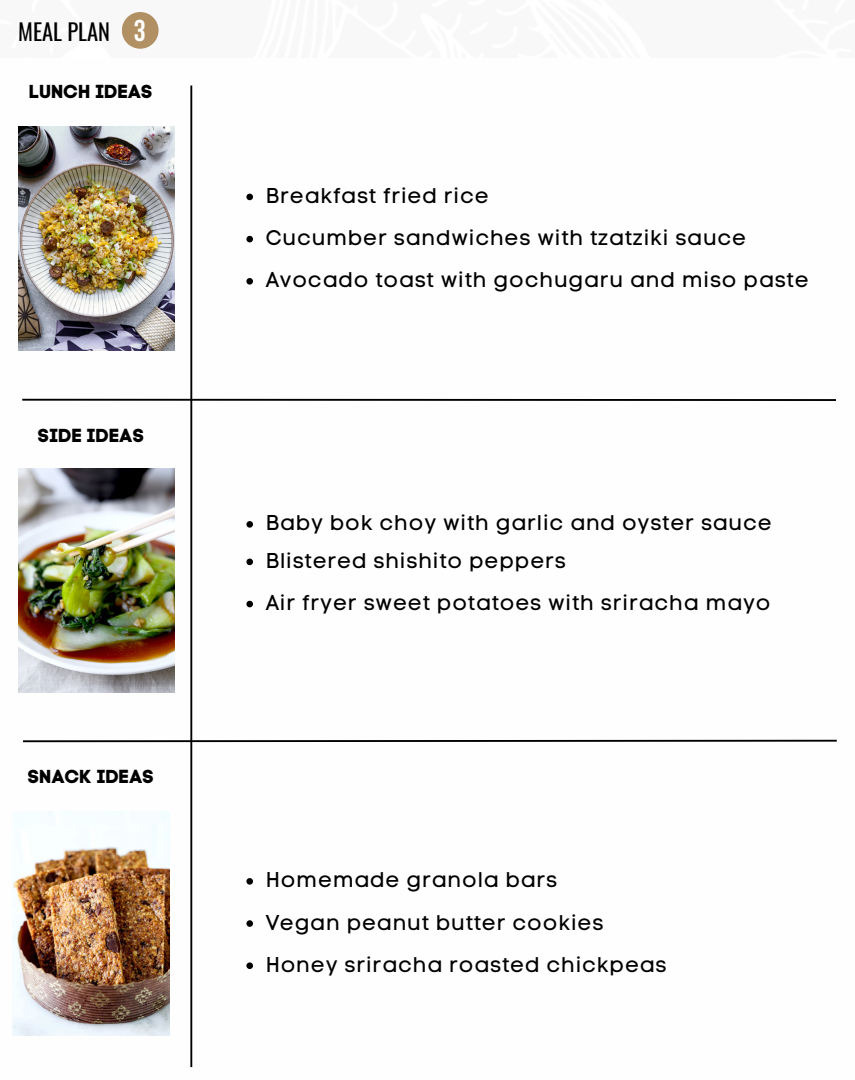
<style>
.page{position:relative;width:855px;height:1080px;background:#fff}
.page>*{position:absolute;margin:0;border:0;box-sizing:border-box;transform-origin:0 0}
.t1{font:700 30px "Bebas Neue";color:#fff}
.t2{font:22.5px "Oswald";color:#000}
.t3{font:21.25px/42.2px "Code Pro Normal LC";letter-spacing:.04em;color:#000}
.t4{font:18.75px "Code Pro Bold LC";color:#000}
</style>
<div class="page">
<img style="left:18px;top:126px;width:157px;height:224px">
<div style="left:122px;top:12px;width:37px;height:37px;background:#b19163;border-radius:50%"></div>
<hr style="left:22px;top:399px;width:814px;height:2px;background:#000">
<svg style="left:23px;top:739px;width:814px;height:4px"></svg>
<hr style="left:190px;top:86px;width:2px;height:981px;background:#000">
<img style="left:18px;top:468px;width:157px;height:224px">
<img style="left:13px;top:812px;width:156px;height:224px">
<svg style="left:246px;top:194px;width:7px;height:6px"></svg>
<svg style="left:246px;top:236px;width:7px;height:6px"></svg>
<svg style="left:246px;top:278px;width:7px;height:7px"></svg>
<svg style="left:246px;top:521px;width:7px;height:7px"></svg>
<svg style="left:246px;top:559px;width:7px;height:6px"></svg>
<svg style="left:246px;top:601px;width:7px;height:6px"></svg>
<svg style="left:246px;top:878px;width:7px;height:7px"></svg>
<svg style="left:246px;top:920px;width:7px;height:7px"></svg>
<svg style="left:246px;top:962px;width:7px;height:7px"></svg>
<p class="t2" style="left:18px;top:12px;width:93px">MEAL PLAN</p>
<h1 class="t1" style="left:134px;top:14px;width:13px">3</h1>
<p class="t4" style="left:29px;top:80px;width:125px">LUNCH IDEAS</p>
<p class="t4" style="left:37px;top:424px;width:108px">SIDE IDEAS</p>
<p class="t4" style="left:28px;top:765px;width:128px">SNACK IDEAS</p>
<p class="t3" style="left:266px;top:175px;width:545px">Breakfast fried rice<br>Cucumber sandwiches with tzatziki sauce<br>Avocado toast with gochugaru and miso paste</p>
<p class="t3" style="left:266px;top:505px;width:508px;line-height:37.5px">Baby bok choy with garlic and oyster sauce<br>Blistered shishito peppers</p>
<p class="t3" style="left:266px;top:582px;width:506px">Air fryer sweet potatoes with sriracha mayo</p>
<p class="t3" style="left:266px;top:859px;width:402px">Homemade granola bars<br>Vegan peanut butter cookies<br>Honey sriracha roasted chickpeas</p>
</div>
